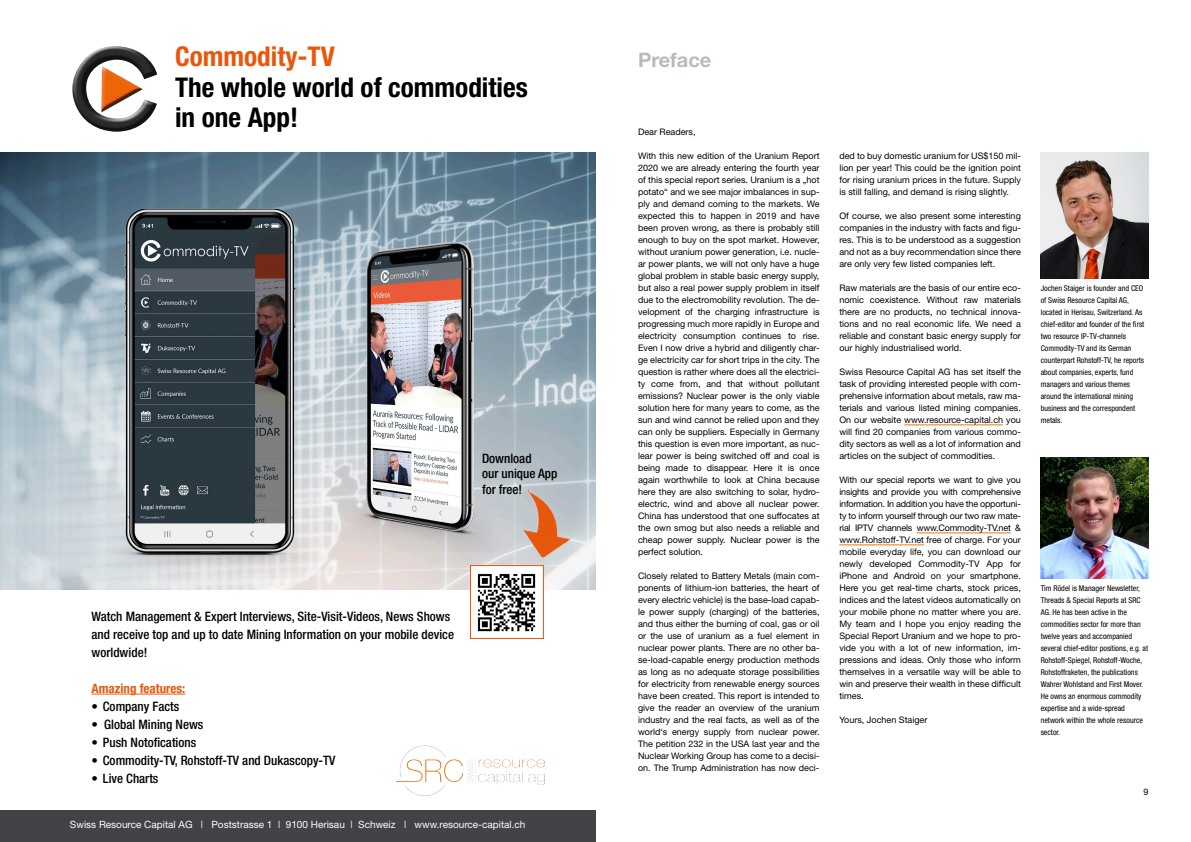
<style>
.page{position:relative;width:1191px;height:842px;background:#fff}
.page>*{position:absolute;margin:0;border:0;box-sizing:border-box;transform-origin:0 0}
.t1{font:700 condensed 27.2px/30.6px "Helvetica Neue";color:#000}
.t2{font:700 condensed 27.2px "Helvetica Neue";color:#e9570b}
.t3{font:700 20px "Helvetica Neue";color:#bdb8bb}
.t4{font:500 condensed 13px/18px "Helvetica Neue";color:#000}
.t5{font:700 condensed 13px "Helvetica Neue";color:#e9570b}
.t6{font:10px "Helvetica Neue";color:#fff}
.t7{font:9px/12px "Helvetica Neue";color:#000;text-align:justify}
.t8{font:condensed 8px/12px "Helvetica Neue";color:#000}
</style>
<div class="page">
<img style="left:1040px;top:152px;width:108px;height:127px">
<hr style="left:904px;top:425px;width:99px;height:1px;background:#ee7406">
<hr style="left:916px;top:533px;width:94px;height:1px;background:#ee7406">
<hr style="left:839px;top:545px;width:85px;height:1px;background:#ee7406">
<img style="left:1040px;top:457px;width:108px;height:122px">
<img style="left:72px;top:46px;width:85px;height:86px">
<img style="left:101px;top:66px;width:42px;height:46px">
<img style="left:0;top:153px;width:595px;height:436px">
<img style="left:62px;top:167px;width:471px;height:418px">
<div style="left:108px;top:203px;width:487px;height:639px;background:#fff;opacity:.77"></div>
<div style="left:470px;top:566px;width:73px;height:72px;background:#fff"></div>
<img style="left:477px;top:573px;width:59px;height:59px">
<div style="left:470px;top:565px;width:74px;height:74px;border:1px solid #e9570b"></div>
<img style="left:513px;top:489px;width:65px;height:73px">
<hr style="left:92px;top:694px;width:93px;height:1px;background:#e9570b">
<img style="left:397px;top:746px;width:147px;height:49px">
<div style="left:0;top:810px;width:595px;height:32px;background:#424347"></div>
<h1 class="t2" style="left:175px;top:40px;width:161px">Commodity-TV</h1>
<h1 class="t1" style="left:175px;top:71px;width:354px">The whole world of commodities in one App!</h1>
<h3 class="t4" style="left:482px;top:450px;width:77px;line-height:15.6px">Download<br>our unique App for free!</h3>
<h3 class="t4" style="left:92px;top:607px;width:364px">Watch Management &amp; Expert Interviews, Site-Visit-Videos, News Shows and receive top and up to date Mining Information on your mobile device worldwide!</h3>
<h3 class="t5" style="left:92px;top:680px;width:95px">Amazing features:</h3>
<h3 class="t4" style="left:92px;top:697px;width:89px">• Company Facts</h3>
<h3 class="t4" style="left:92px;top:715px;width:113px">• Global Mining News</h3>
<h3 class="t4" style="left:92px;top:733px;width:106px">• Push Notofications</h3>
<h3 class="t4" style="left:92px;top:751px;width:245px">• Commodity-TV, Rohstoff-TV and Dukascopy-TV</h3>
<h3 class="t4" style="left:92px;top:769px;width:68px">• Live Charts</h3>
<p class="t6" style="left:70px;top:819px;width:457px">Swiss Resource Capital AG | Poststrasse 1 | 9100 Herisau | Schweiz | www.resource-capital.ch</p>
<h2 class="t3" style="left:638px;top:47px;width:75px">Preface</h2>
<p class="t7" style="left:638px;top:125px;width:59px">Dear Readers,</p>
<p class="t7" style="left:638px;top:150px;width:183px">With this new edition of the Uranium Report 2020 we are already entering the fourth year of this special report series. Uranium is a „hot potato“ and we see major imbalances in sup&shy;ply and demand coming to the markets. We expected this to happen in 2019 and have been proven wrong, as there is probably still enough to buy on the spot market. However, without uranium power generation, i.e. nucle&shy;ar power plants, we will not only have a huge global problem in stable basic energy supply, but also a real power supply problem in itself due to the electromobility revolution. The de&shy;velopment of the charging infrastructure is progressing much more rapidly in Europe and electricity consumption continues to rise.<br>Even I now drive a hybrid and diligently char&shy;ge electricity car for short trips in the city. The question is rather where does all the electrici&shy;ty come from, and that without pollutant emissions? Nuclear power is the only viable solution here for many years to come, as the sun and wind cannot be relied upon and they can only be suppliers. Especially in Germany this question is even more important, as nuc&shy;lear power is being switched off and coal is being made to disappear. Here it is once again worthwhile to look at China because here they are also switching to solar, hydro&shy;electric, wind and above all nuclear power.<br>China has understood that one suffocates at the own smog but also needs a reliable and cheap power supply. Nuclear power is the perfect solution.</p>
<p class="t7" style="left:638px;top:569px;width:183px">Closely related to Battery Metals (main com&shy;ponents of lithium-ion batteries, the heart of every electric vehicle) is the base-load capab&shy;le power supply (charging) of the batteries, and thus either the burning of coal, gas or oil or the use of uranium as a fuel element in nuclear power plants. There are no other ba&shy;se-load-capable energy production methods as long as no adequate storage possibilities for electricity from renewable energy sources have been created. This report is intended to give the reader an overview of the uranium industry and the real facts, as well as of the world‘s energy supply from nuclear power.<br>The petition 232 in the USA last year and the Nuclear Working Group has come to a decisi&shy;on. The Trump Administration has now deci-</p>
<p class="t7" style="left:839px;top:149px;width:183px">ded to buy domestic uranium for US$150 mil&shy;lion per year! This could be the ignition point for rising uranium prices in the future. Supply is still falling, and demand is rising slightly.</p>
<p class="t7" style="left:839px;top:209px;width:183px">Of course, we also present some interesting companies in the industry with facts and figu&shy;res. This is to be understood as a suggestion and not as a buy recommendation since there are only very few listed companies left.</p>
<p class="t7" style="left:839px;top:281px;width:183px">Raw materials are the basis of our entire eco&shy;nomic coexistence. Without raw materials there are no products, no technical innova&shy;tions and no real economic life. We need a reliable and constant basic energy supply for our highly industrialised world.</p>
<p class="t7" style="left:839px;top:365px;width:183px">Swiss Resource Capital AG has set itself the task of providing interested people with com&shy;prehensive information about metals, raw ma&shy;terials and various listed mining companies.<br>On our website www.resource-capital.ch you will find 20 companies from various commo&shy;dity sectors as well as a lot of information and articles on the subject of commodities.</p>
<p class="t7" style="left:839px;top:473px;width:183px">With our special reports we want to give you insights and provide you with comprehensive information. In addition you have the opportuni&shy;ty to inform yourself through our two raw mate&shy;rial IPTV channels www.Commodity-TV.net &amp; www.Rohstoff-TV.net free of charge. For your mobile everyday life, you can download our newly developed Commodity-TV App for iPhone and Android on your smartphone.<br>Here you get real-time charts, stock prices, indices and the latest videos automatically on your mobile phone no matter where you are.<br>My team and I hope you enjoy reading the Special Report Uranium and we hope to pro&shy;vide you with a lot of new information, im&shy;pressions and ideas. Only those who inform themselves in a versatile way will be able to win and preserve their wealth in these difficult times.</p>
<p class="t7" style="left:839px;top:713px;width:90px">Yours, Jochen Staiger</p>
<p class="t8" style="left:1040px;top:282px;width:105px">Jochen Staiger is founder and CEO of Swiss Resource Capital AG, located in Herisau, Switzerland. As chief-editor and founder of the first two resource IP-TV-channels<br>Commodity-TV and its German counterpart Rohstoff-TV, he reports about companies, experts, fund managers and various themes around the international mining business and the correspondent metals.</p>
<p class="t8" style="left:1040px;top:582px;width:109px">Tim Rödel is Manager Newsletter,<br>Threads &amp; Special Reports at SRC<br>AG. He has been active in the commodities sector for more than twelve years and accompanied several chief-editor positions, e.g. at<br>Rohstoff-Spiegel, Rohstoff-Woche,<br>Rohstoffraketen, the publications<br>Wahrer Wohlstand and First Mover.<br>He owns an enormous commodity expertise and a wide-spread network within the whole resource sector.</p>
<p class="t7" style="left:1143px;top:785px;width:7px">9</p>
</div>
